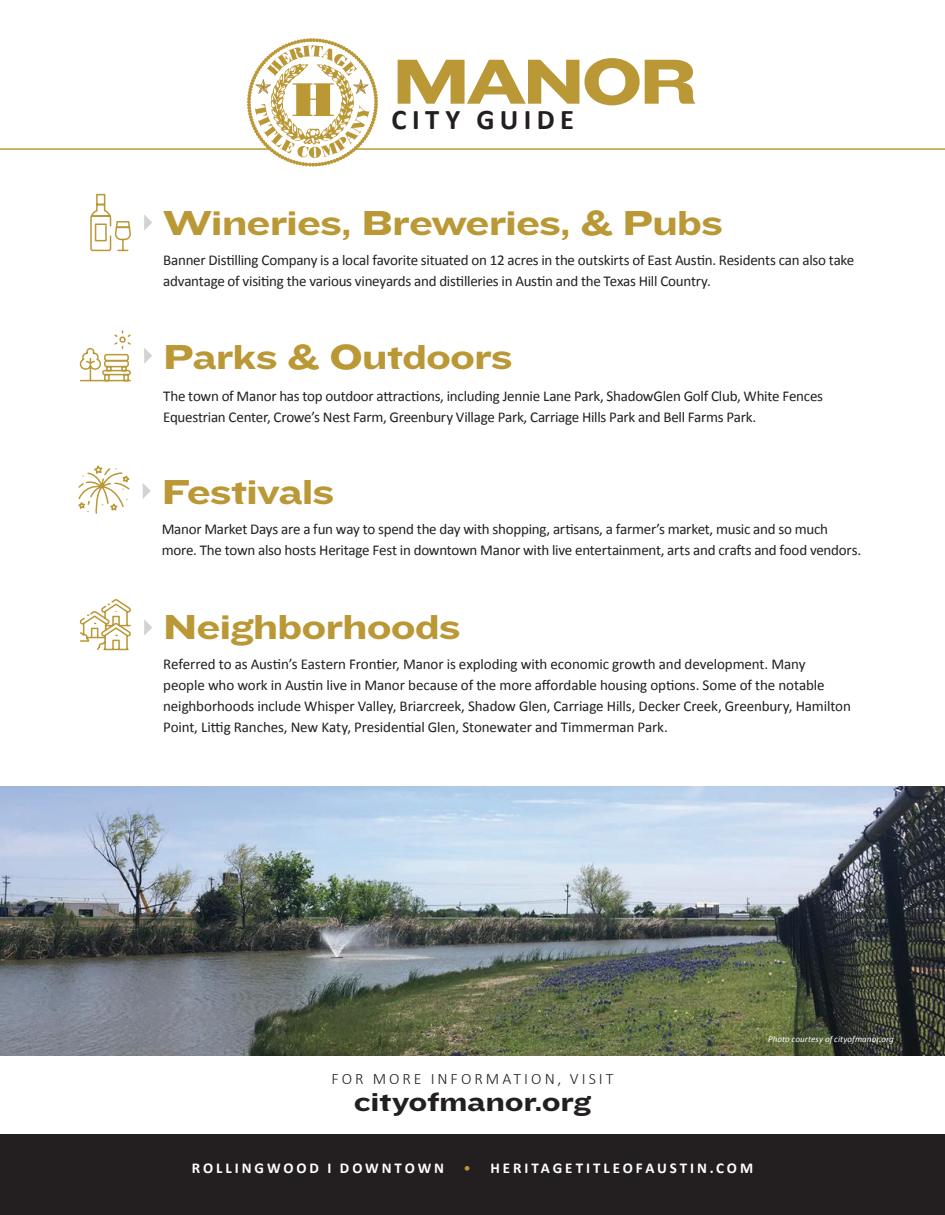
<style>
.page{position:relative;width:945px;height:1215px;background:#fff}
.page>*{position:absolute;margin:0;border:0;box-sizing:border-box;transform-origin:0 0}
.t1{font:66px "Knockout HTF54 Sumo";letter-spacing:-.06em;color:#bb9836}
.t2{font:36px "Knockout HTF54 Sumo";letter-spacing:-.03em;color:#bb9836}
.t3{font:700 28.65px "Calibri";letter-spacing:.185em;color:#231f20}
.t4{font:27.3px "Knockout HTF54 Sumo";letter-spacing:-.015em;color:#231f20}
.t5{font:300 15.9px "Calibri";letter-spacing:.19em;color:#231f20}
.t6{font:15px/21px "Calibri";letter-spacing:-.015em;color:#231f20}
.t7{font:700 15px "Calibri";letter-spacing:.195em;color:#fff}
.t8{font:italic 9px "Calibri";letter-spacing:.01em;color:#fff}
.s1{font-weight:400;color:#bb9836}
</style>
<div class="page">
<div style="left:0;top:1134px;width:945px;height:81px;background:#231f20"></div>
<hr style="left:0;top:148px;width:945px;height:2px;background:#bb9836">
<svg style="left:144px;top:215px;width:8px;height:15px"></svg>
<svg style="left:90px;top:193px;width:41px;height:59px"></svg>
<svg style="left:144px;top:348px;width:8px;height:16px"></svg>
<svg style="left:79px;top:330px;width:52px;height:52px"></svg>
<svg style="left:143px;top:483px;width:8px;height:16px"></svg>
<svg style="left:78px;top:465px;width:52px;height:49px"></svg>
<svg style="left:144px;top:620px;width:8px;height:15px"></svg>
<svg style="left:79px;top:599px;width:52px;height:52px"></svg>
<svg style="left:247px;top:38px;width:131px;height:129px"></svg>
<img style="left:0;top:787px;width:945px;height:269px">
<h1 class="t1" style="left:392px;top:45px;width:308px">MANOR</h1>
<h3 class="t3" style="left:391px;top:99px;width:184px">CITY GUIDE</h3>
<h2 class="t2" style="left:163px;top:202px;width:561px">Wineries, Breweries, &amp; Pubs</h2>
<p class="t6" style="left:163px;top:249px;width:693px">Banner Distilling Company is a local favorite situated on 12 acres in the outskirts of East Austin. Residents can also take advantage of visiting the various vineyards and distilleries in Austin and the Texas Hill Country.</p>
<h2 class="t2" style="left:163px;top:336px;width:351px">Parks &amp; Outdoors</h2>
<p class="t6" style="left:163px;top:385px;width:661px">The town of Manor has top outdoor attractions, including Jennie Lane Park, ShadowGlen Golf Club, White Fences<br>Equestrian Center, Crowe’s Nest Farm, Greenbury Village Park, Carriage Hills Park and Bell Farms Park.</p>
<h2 class="t2" style="left:162px;top:471px;width:174px">Festivals</h2>
<p class="t6" style="left:162px;top:518px;width:701px">Manor Market Days are a fun way to spend the day with shopping, artisans, a farmer’s market, music and so much more. The town also hosts Heritage Fest in downtown Manor with live entertainment, arts and crafts and food vendors.</p>
<h2 class="t2" style="left:163px;top:607px;width:299px">Neighborhoods</h2>
<p class="t6" style="left:163px;top:653px;width:689px">Referred to as Austin’s Eastern Frontier, Manor is exploding with economic growth and development. Many<br>people who work in Austin live in Manor because of the more affordable housing options. Some of the notable neighborhoods include Whisper Valley, Briarcreek, Shadow Glen, Carriage Hills, Decker Creek, Greenbury, Hamilton Point, Littig Ranches, New Katy, Presidential Glen, Stonewater and Timmerman Park.</p>
<p class="t5" style="left:331px;top:1069px;width:284px">FOR MORE INFORMATION, VISIT</p>
<h3 class="t4" style="left:354px;top:1087px;width:239px">cityofmanor.org</h3>
<p class="t8" style="left:768px;top:1033px;width:127px">Photo courtesy of cityofmanor.org</p>
<p class="t7" style="left:192px;top:1158px;width:254px">ROLLINGWOOD I DOWNTOWN</p>
<p class="t7" style="left:464px;top:1158px;width:291px"><span class="s1">•</span> HERITAGETITLEOFAUSTIN.COM</p>
</div>
